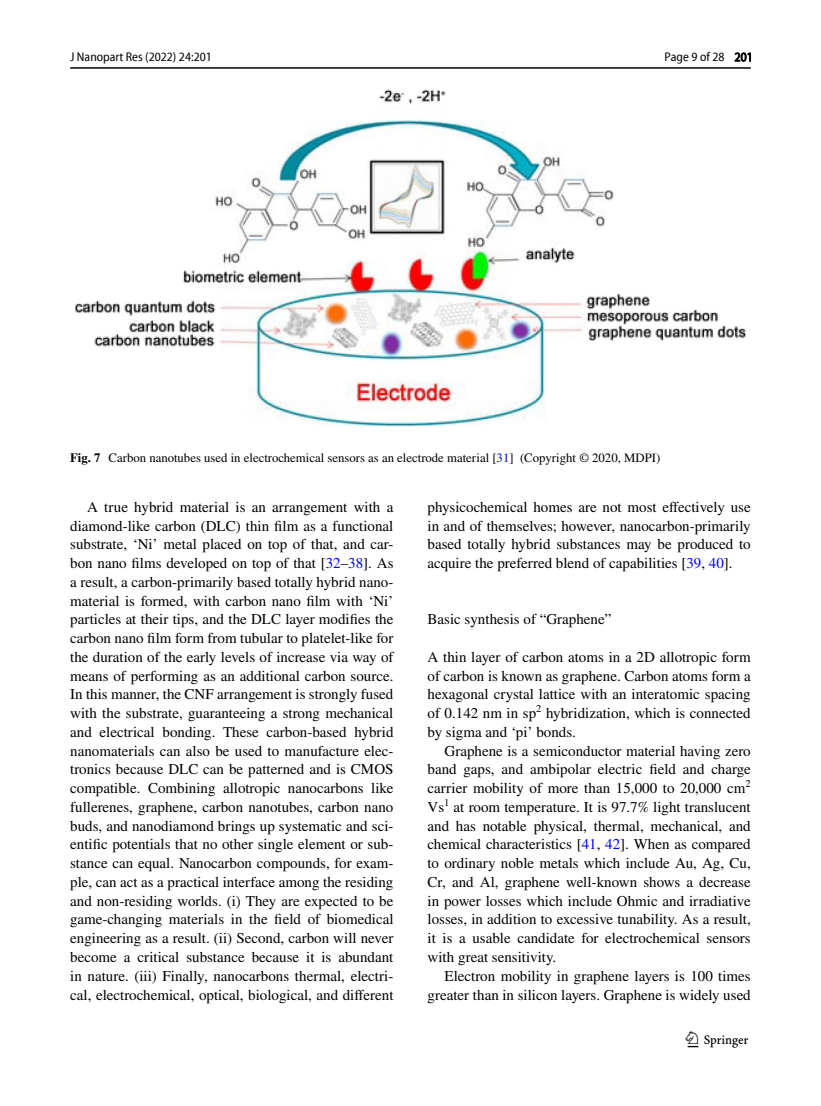
<style>
.page{position:relative;width:821px;height:1106px;background:#fff}
.page>*{position:absolute;margin:0;border:0;box-sizing:border-box;transform-origin:0 0}
.t1{font:22.5px "Springnew Regular 3";color:#000}
.t2{font:15px/18.8px "STIX";color:#000;text-align:justify}
.t3{font:12.75px "STIX";color:#000}
.t4{font:semi-condensed 12.75px "Myriad Pro Unic";color:#000}
.s1{font-weight:700}
.s2{color:#00f}
</style>
<div class="page">
<hr style="left:70px;top:67px;width:680px;height:2px;background:#000">
<img style="left:74px;top:89px;width:672px;height:337px">
<p class="t4" style="left:70px;top:52px;width:143px">J Nanopart Res (2022) 24:201</p>
<p class="t4" style="left:664px;top:52px;width:90px">Page 9 of 28 201</p>
<p class="t3" style="left:70px;top:448px;width:591px"><span class="s1">Fig. 7</span> Carbon nanotubes used in electrochemical sensors as an electrode material [<span class="s2">31</span>] (Copyright © 2020, MDPI)</p>
<p class="t2" style="left:70px;top:498px;width:325px;text-indent:17px">A true hybrid material is an arrangement with a diamond-like carbon (DLC) thin film as a functional substrate, ‘Ni’ metal placed on top of that, and car&shy;bon nano films developed on top of that [<span class="s2">32</span>–<span class="s2">38</span>]. As a result, a carbon-primarily based totally hybrid nano&shy;material is formed, with carbon nano film with ‘Ni’ particles at their tips, and the DLC layer modifies the carbon nano film form from tubular to platelet-like for the duration of the early levels of increase via way of means of performing as an additional carbon source.<br>In this manner, the CNF arrangement is strongly fused with the substrate, guaranteeing a strong mechanical and electrical bonding. These carbon-based hybrid nanomaterials can also be used to manufacture elec&shy;tronics because DLC can be patterned and is CMOS compatible. Combining allotropic nanocarbons like fullerenes, graphene, carbon nanotubes, carbon nano buds, and nanodiamond brings up systematic and sci&shy;entific potentials that no other single element or sub&shy;stance can equal. Nanocarbon compounds, for exam&shy;ple, can act as a practical interface among the residing and non-residing worlds. (i) They are expected to be game-changing materials in the field of biomedical engineering as a result. (ii) Second, carbon will never become a critical substance because it is abundant in nature. (iii) Finally, nanocarbons thermal, electri&shy;cal, electrochemical, optical, biological, and different</p>
<p class="t2" style="left:427px;top:498px;width:325px">physicochemical homes are not most effectively use in and of themselves; however, nanocarbon-primarily based totally hybrid substances may be produced to acquire the preferred blend of capabilities [<span class="s2">39</span>, <span class="s2">40</span>].</p>
<p class="t2" style="left:427px;top:611px;width:185px">Basic synthesis of “Graphene”</p>
<p class="t2" style="left:427px;top:648px;width:325px">A thin layer of carbon atoms in a 2D allotropic form of carbon is known as graphene. Carbon atoms form a hexagonal crystal lattice with an interatomic spacing of 0.142 nm in sp<sup>2</sup> hybridization, which is connected by sigma and ‘pi’ bonds.</p>
<p class="t2" style="left:427px;top:742px;width:325px;text-indent:17px">Graphene is a semiconductor material having zero band gaps, and ambipolar electric field and charge carrier mobility of more than 15,000 to 20,000 cm<sup>2<br></sup>Vs<sup>1</sup> at room temperature. It is 97.7% light translucent and has notable physical, thermal, mechanical, and chemical characteristics [<span class="s2">41</span>, <span class="s2">42</span>]. When as compared to ordinary noble metals which include Au, Ag, Cu, Cr, and Al, graphene well-known shows a decrease in power losses which include Ohmic and irradiative losses, in addition to excessive tunability. As a result, it is a usable candidate for electrochemical sensors with great sensitivity.</p>
<p class="t2" style="left:427px;top:967px;width:325px;text-align:right">Electron mobility in graphene layers is 100 times greater than in silicon layers. Graphene is widely used</p>
<h1 class="t1" style="left:687px;top:1031px;width:62px">1 3</h1>
</div>
